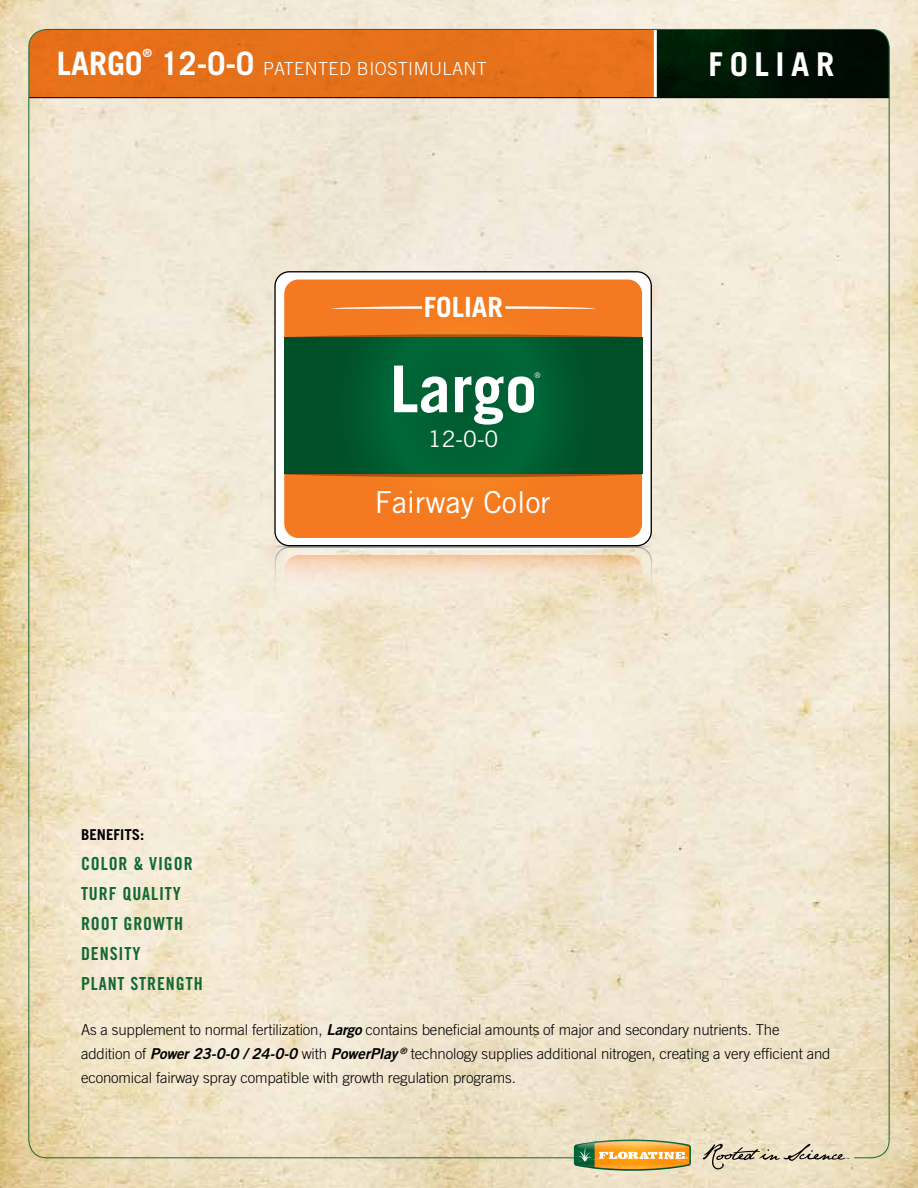
<style>
.page{position:relative;width:918px;height:1188px;background:#fff}
.page>*{position:absolute;margin:0;border:0;box-sizing:border-box;transform-origin:0 0}
.t1{font:700 64.65px "Trade Gothic";color:#fff}
.t2{font:700 32.85px "Trade Gothic LT Std";letter-spacing:.2em;color:#fff}
.t3{font:700 32.25px "Trade Gothic LT Std";color:#fff}
.t4{font:30.3px "Trade Gothic";color:#fff}
.t5{font:700 27.9px "Trade Gothic";color:#fff}
.t6{font:22.65px "Trade Gothic";color:#fff}
.t7{font:18px/30px "Trade Gothic LT Std Bd Cn 20";letter-spacing:.05em;color:#136936}
.t8{font:300 18px "Trade Gothic LT Std";letter-spacing:.025em;color:#fff}
.t9{font:300 15px/24px "Trade Gothic LT Std";letter-spacing:-.01em;color:#000}
.t10{font:700 15px "Trade Gothic LT Std";color:#000}
.t11{font:700 11.4px "Trade Gothic LT Std";color:#fff}
.t12{font:300 7.65px "Trade Gothic";color:#fff}
.s1{font-weight:700;font-size:32.25px}
.s2{font-family:"Trade Gothic LT Std Bd 2 Obl";font-weight:400}
</style>
<div class="page">
<img style="left:0;top:0;width:918px;height:1188px">
<svg style="left:703px;top:1144px;width:146px;height:25px;background:#cec4ab"></svg>
<div style="left:29px;top:30px;width:625px;height:67px;background:#e6711b"></div>
<svg style="left:657px;top:29px;width:232px;height:68px;background:#011506"></svg>
<hr style="left:654px;top:29px;width:3px;height:69px;background:#fff">
<hr style="left:29px;top:97px;width:860px;height:1px;background:#000">
<svg style="left:274px;top:545px;width:378px;height:4px"></svg>
<svg style="left:275px;top:547px;width:377px;height:209px;background:#ede6d5"></svg>
<svg style="left:284px;top:555px;width:358px;height:201px;background:#f2e6d0"></svg>
<div style="left:275px;top:272px;width:376px;height:274px;background:#fff;border-radius:14px"></div>
<div style="left:274px;top:271px;width:378px;height:275px;border:1px solid #000;border-radius:14px"></div>
<div style="left:284px;top:280px;width:358px;height:258px;background:#f47920"></div>
<svg style="left:505px;top:306px;width:91px;height:3px"></svg>
<svg style="left:331px;top:306px;width:91px;height:3px"></svg>
<svg style="left:284px;top:334px;width:358px;height:143px;background:#be6018"></svg>
<div style="left:284px;top:337px;width:358px;height:137px;background:linear-gradient(to right,#005a2f,#005a2f)"></div>
<img style="left:566px;top:1128px;width:133px;height:17px">
<img style="left:565px;top:1145px;width:134px;height:35px">
<svg style="left:574px;top:1140px;width:117px;height:31px;background:#c9a755"></svg>
<h3 class="t3" style="left:57px;top:44px;width:88px">LARGO</h3>
<p class="t11" style="left:143px;top:46px;width:11px">®</p>
<p class="t8" style="left:161px;top:58px;width:327px"><span class="s1">12-0-0</span> PATENTED BIOSTIMULANT</p>
<h3 class="t5" style="left:424px;top:290px;width:81px">FOLIAR</h3>
<h1 class="t1" style="left:390px;top:349px;width:149px">Largo</h1>
<p class="t12" style="left:535px;top:370px;width:8px">®</p>
<h3 class="t6" style="left:428px;top:425px;width:72px">12-0-0</h3>
<h3 class="t4" style="left:375px;top:484px;width:177px">Fairway Color</h3>
<h2 class="t2" style="left:709px;top:45px;width:127px">FOLIAR</h2>
<p class="t10" style="left:81px;top:825px;width:65px">BENEFITS:</p>
<p class="t7" style="left:81px;top:848px;width:123px">COLOR &amp; VIGOR<br>TURF QUALITY<br>ROOT GROWTH<br>DENSITY<br>PLANT STRENGTH</p>
<p class="t9" style="left:81px;top:1017px;width:751px">As a supplement to normal fertilization, <span class="s2">Largo</span> contains beneficial amounts of major and secondary nutrients. The addition of <span class="s2">Power 23-0-0 / 24-0-0</span> with <span class="s2">PowerPlay</span> <sup>®</sup> technology supplies additional nitrogen, creating a very efficient and economical fairway spray compatible with growth regulation programs.</p>
</div>
